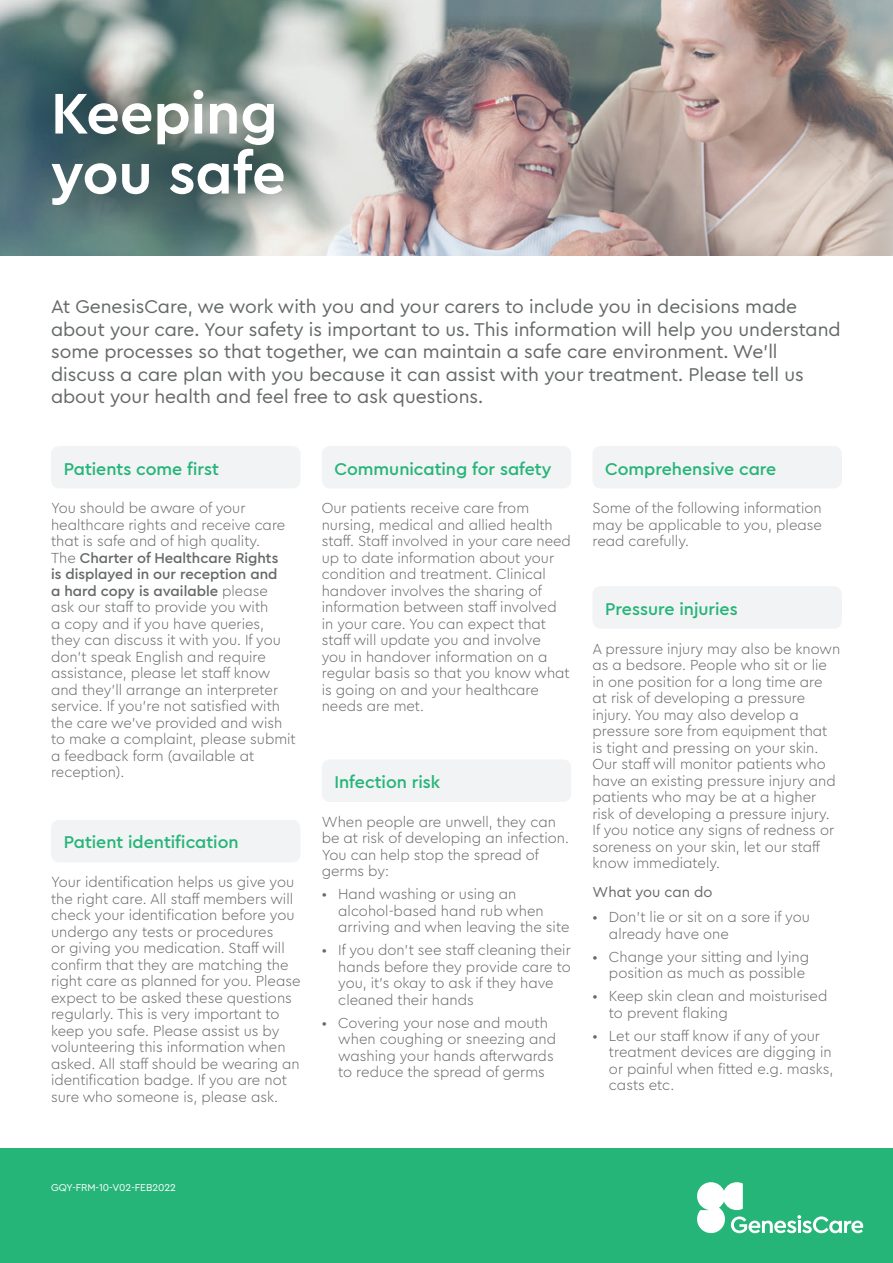
<style>
.page{position:relative;width:893px;height:1263px;background:#fff}
.page>*{position:absolute;margin:0;border:0;box-sizing:border-box;transform-origin:0 0}
.t1{font:700 60px/60px "Genesis Care Sans";color:#fff}
.t2{font:19.5px/22.5px "Genesis Care Sans";color:#656a67}
.t3{font:500 18px "Genesis Care Sans";color:#25b579}
.t4{font:300 15px/16.5px "Genesis Care Sans";color:#656a67}
.t5{font:15px "Genesis Care Sans";color:#656a67}
.t6{font:10.5px "Genesis Care Sans";color:#fff}
.s1{font-weight:500}
</style>
<div class="page">
<div style="left:0;top:1148px;width:893px;height:115px;background:#25b579"></div>
<svg style="left:697px;top:1182px;width:166px;height:51px"></svg>
<img style="left:0;top:0;width:893px;height:255px">
<div style="left:16px;top:54px;width:311px;height:194px;background:#001001;opacity:.6"></div>
<div style="left:51px;top:446px;width:249px;height:42px;background:#f2f3f4;border-radius:9px"></div>
<div style="left:322px;top:446px;width:249px;height:42px;background:#f2f3f4;border-radius:9px"></div>
<div style="left:592px;top:446px;width:250px;height:42px;background:#f2f3f4;border-radius:9px"></div>
<div style="left:322px;top:759px;width:249px;height:43px;background:#f2f3f4;border-radius:9px"></div>
<div style="left:51px;top:820px;width:249px;height:42px;background:#f2f3f4;border-radius:9px"></div>
<div style="left:592px;top:586px;width:250px;height:43px;background:#f2f3f4;border-radius:9px"></div>
<h1 class="t1" style="left:51px;top:80px;width:236px">Keeping you safe</h1>
<p class="t2" style="left:51px;top:295px;width:791px">At GenesisCare, we work with you and your carers to include you in decisions made about your care. Your safety is important to us. This information will help you understand some processes so that together, we can maintain a safe care environment. We’ll discuss a care plan with you because it can assist with your treatment. Please tell us about your health and feel free to ask questions.</p>
<p class="t3" style="left:64px;top:457px;width:157px">Patients come first</p>
<p class="t4" style="left:51px;top:499px;width:246px">You should be aware of your healthcare rights and receive care that is safe and of high quality.<br>The <span class="s1">Charter of Healthcare Rights<br>is displayed in our reception and<br>a hard copy is available</span> please<br>ask our staff to provide you with<br>a copy and if you have queries, they can discuss it with you. If you don’t speak English and require assistance, please let staff know and they’ll arrange an interpreter service. If you’re not satisfied with the care we’ve provided and wish to make a complaint, please submit a feedback form (available at reception).</p>
<p class="t3" style="left:64px;top:831px;width:176px">Patient identification</p>
<p class="t4" style="left:51px;top:873px;width:251px">Your identification helps us give you the right care. All staff members will check your identification before you undergo any tests or procedures<br>or giving you medication. Staff will confirm that they are matching the right care as planned for you. Please expect to be asked these questions regularly. This is very important to keep you safe. Please assist us by volunteering this information when asked. All staff should be wearing an identification badge. If you are not sure who someone is, please ask.</p>
<p class="t3" style="left:334px;top:457px;width:218px">Communicating for safety</p>
<p class="t4" style="left:322px;top:499px;width:251px">Our patients receive care from nursing, medical and allied health staff. Staff involved in your care need up to date information about your condition and treatment. Clinical handover involves the sharing of information between staff involved in your care. You can expect that staff will update you and involve<br>you in handover information on a regular basis so that you know what is going on and your healthcare needs are met.</p>
<p class="t3" style="left:334px;top:770px;width:107px">Infection risk</p>
<p class="t4" style="left:322px;top:813px;width:249px">When people are unwell, they can be at risk of developing an infection.<br>You can help stop the spread of germs by:</p>
<p class="t4" style="left:338px;top:885px;width:233px;text-indent:-16px">• Hand washing or using an alcohol-based hand rub when arriving and when leaving the site</p>
<p class="t4" style="left:338px;top:941px;width:234px;text-indent:-16px">• If you don’t see staff cleaning their hands before they provide care to you, it’s okay to ask if they have cleaned their hands</p>
<p class="t4" style="left:338px;top:1013px;width:219px;text-indent:-16px">• Covering your nose and mouth when coughing or sneezing and washing your hands afterwards to reduce the spread of germs</p>
<p class="t3" style="left:605px;top:457px;width:173px">Comprehensive care</p>
<p class="t4" style="left:592px;top:499px;width:231px;text-align:justify">Some of the following information may be applicable to you, please read carefully.</p>
<p class="t3" style="left:605px;top:597px;width:134px">Pressure injuries</p>
<p class="t4" style="left:592px;top:640px;width:249px">A pressure injury may also be known as a bedsore. People who sit or lie in one position for a long time are at risk of developing a pressure injury. You may also develop a pressure sore from equipment that is tight and pressing on your skin.<br>Our staff will monitor patients who have an existing pressure injury and patients who may be at a higher risk of developing a pressure injury.<br>If you notice any signs of redness or soreness on your skin, let our staff know immediately.</p>
<p class="t5" style="left:592px;top:882px;width:121px">What you can do</p>
<p class="t4" style="left:609px;top:908px;width:202px;text-indent:-16px">• Don’t lie or sit on a sore if you already have one</p>
<p class="t4" style="left:592px;top:948px;width:218px;text-align:right">• Change your sitting and lying position as much as possible</p>
<p class="t4" style="left:609px;top:987px;width:220px;text-indent:-16px">• Keep skin clean and moisturised to prevent flaking</p>
<p class="t4" style="left:609px;top:1026px;width:226px;text-indent:-16px">• Let our staff know if any of your treatment devices are digging in or painful when fitted e.g. masks, casts etc.</p>
<p class="t6" style="left:51px;top:1180px;width:127px">GQY-FRM-10-V02-FEB2022</p>
</div>
